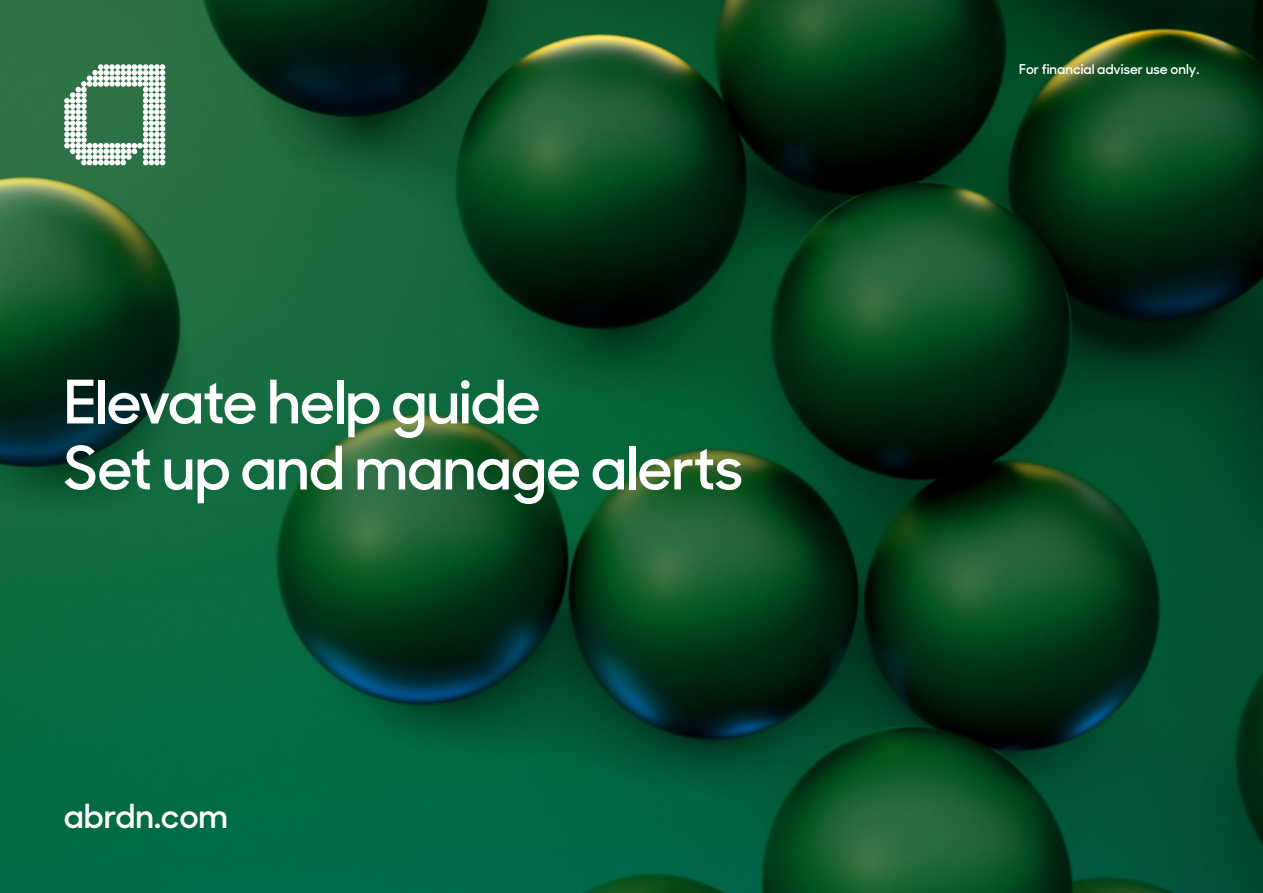
<style>
.page{position:relative;width:1263px;height:893px;background:#fff}
.page>*{position:absolute;margin:0;border:0;box-sizing:border-box;transform-origin:0 0}
.t1{font:600 60px/66px "Sharp Sans Display No 1";letter-spacing:-.02em;color:#fff}
.t2{font:600 33px "Sharp Sans Display No 1";color:#fff}
.t3{font:600 13.5px "Sharp Sans Display No 1";color:#fff}
</style>
<div class="page">
<img style="left:0;top:0;width:1263px;height:893px">
<svg style="left:64px;top:64px;width:101px;height:101px"></svg>
<p class="t1" style="left:64px;top:365px;width:681px">Elevate help guide<br>Set up and manage alerts</p>
<p class="t2" style="left:64px;top:791px;width:166px">abrdn.com</p>
<p class="t3" style="left:1019px;top:59px;width:182px">For financial adviser use only.</p>
</div>
